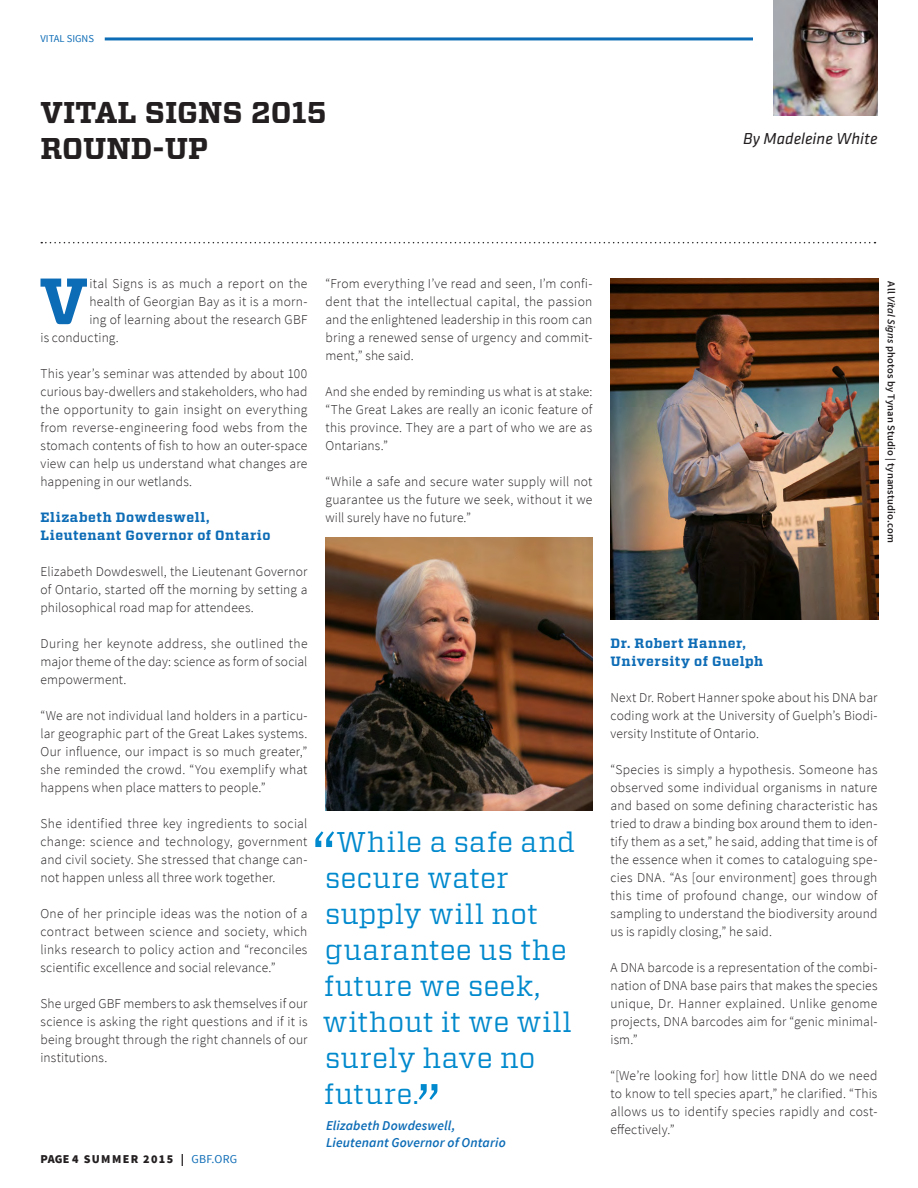
<style>
.page{position:relative;width:918px;height:1188px;background:#fff}
.page>*{position:absolute;margin:0;border:0;box-sizing:border-box;transform-origin:0 0}
.Paragraph_Style_1{font:700 64.95px "Vitesse";color:#0d6cb6}
.t1{font:60px "Vitesse";color:#0089cd}
.Headline_Sub{font:700 30px "Vitesse";color:#231f20}
.t2{font:28.5px/36px "Vitesse";letter-spacing:.015em;color:#0089cd}
.t3{font:italic 16.5px "Klavika";color:#231f20}
.Paragraph_Style_1-2{font:300 13.5px/18px "Source Sans Pro";letter-spacing:.015em;color:#231f20;text-align:justify}
.Paragraph_Style_1-3{font:700 13.5px/18px "Vitesse";letter-spacing:.045em;color:#0d6cb6}
.t4{font:italic 600 13.5px "Source Sans Pro";letter-spacing:.01em;color:#0d6cb6}
.t5{font:900 12px "Source Sans Pro";letter-spacing:.115em;color:#231f20}
.t6{font:600 10.5px "Source Sans Pro";letter-spacing:.02em;color:#231f20}
.t7{font:10.5px "Source Sans Pro";color:#0d6cb6}
.s1{font-size:60px}
.s2{font-weight:400;color:#0d6cb6}
.s3{font-style:italic}
</style>
<div class="page">
<hr style="left:105px;top:37px;width:648px;height:3px;background:#0d6cb6">
<svg style="left:41px;top:242px;width:834px;height:1px"></svg>
<img style="left:773px;top:0;width:105px;height:115px">
<img style="left:326px;top:538px;width:266px;height:272px">
<img style="left:610px;top:279px;width:268px;height:340px">
<p class="t7" style="left:40px;top:32px;width:55px">VITAL SIGNS</p>
<p class="Headline_Sub" style="left:40px;top:93px;width:288px">VITAL SIGNS 2015</p>
<p class="Headline_Sub" style="left:40px;top:129px;width:169px">ROUND-UP</p>
<p class="t3" style="left:743px;top:130px;width:136px">By Madeleine White</p>
<p class="Paragraph_Style_1-2" style="left:326px;top:275px;width:269px">“From everything I’ve read and seen, I’m confi&shy;dent that the intellectual capital, the passion and the enlightened leadership in this room can bring a renewed sense of urgency and commit&shy;ment,” she said.</p>
<p class="Paragraph_Style_1-2" style="left:326px;top:382px;width:269px">And she ended by reminding us what is at stake: “The Great Lakes are really an iconic feature of this province. They are a part of who we are as Ontarians.”</p>
<p class="Paragraph_Style_1-2" style="left:326px;top:472px;width:268px">“While a safe and secure water supply will not guarantee us the future we seek, without it we will surely have no future.”</p>
<p class="Paragraph_Style_1" style="left:39px;top:258px;width:50px">V</p>
<p class="Paragraph_Style_1-2" style="left:89px;top:275px;width:220px">ital Signs is as much a report on the</p>
<p class="Paragraph_Style_1-2" style="left:89px;top:293px;width:220px">health of Georgian Bay as it is a morn-</p>
<p class="Paragraph_Style_1-2" style="left:89px;top:311px;width:220px">ing of learning about the research GBF</p>
<p class="Paragraph_Style_1-2" style="left:41px;top:329px;width:80px">is conducting.</p>
<p class="Paragraph_Style_1-2" style="left:41px;top:365px;width:269px">This year’s seminar was attended by about 100 curious bay-dwellers and stakeholders, who had the opportunity to gain insight on everything from reverse-engineering food webs from the stomach contents of fish to how an outer-space view can help us understand what changes are happening in our wetlands.</p>
<p class="Paragraph_Style_1-3" style="left:41px;top:508px;width:170px">Elizabeth Dowdeswell,</p>
<p class="Paragraph_Style_1-3" style="left:41px;top:526px;width:232px">Lieutenant Governor of Ontario</p>
<p class="Paragraph_Style_1-2" style="left:41px;top:563px;width:268px">Elizabeth Dowdeswell, the Lieutenant Governor of Ontario, started off the morning by setting a philosophical road map for attendees.</p>
<p class="Paragraph_Style_1-2" style="left:41px;top:635px;width:269px">During her keynote address, she outlined the major theme of the day: science as form of social empowerment.</p>
<p class="Paragraph_Style_1-2" style="left:41px;top:707px;width:269px">“We are not individual land holders in a particu&shy;lar geographic part of the Great Lakes systems.<br>Our influence, our impact is so much greater,” she reminded the crowd. “You exemplify what happens when place matters to people.”</p>
<p class="Paragraph_Style_1-2" style="left:41px;top:815px;width:269px">She identified three key ingredients to social change: science and technology, government and civil society. She stressed that change can&shy;not happen unless all three work together.</p>
<p class="Paragraph_Style_1-2" style="left:41px;top:905px;width:269px">One of her principle ideas was the notion of a contract between science and society, which links research to policy action and “reconciles scientific excellence and social relevance.”</p>
<p class="Paragraph_Style_1-2" style="left:41px;top:995px;width:268px">She urged GBF members to ask themselves if our science is asking the right questions and if it is being brought through the right channels of our institutions.</p>
<p class="t2" style="left:323px;top:823px;width:254px;text-indent:-11px"><span class="s1">“</span>While a safe and secure water supply will not guarantee us the future we seek, without it we will surely have no future.</p>
<p class="t4" style="left:326px;top:1117px;width:131px">Elizabeth Dowdeswell,</p>
<p class="t1" style="left:417px;top:1064px;width:25px">”</p>
<p class="t4" style="left:326px;top:1135px;width:181px">Lieutenant Governor of Ontario</p>
<p class="t5" style="left:40px;top:1151px;width:198px">PAGE 4 SUMMER 2015 | <span class="s2">GBF.ORG</span></p>
<p class="t6" style="left:898px;top:281px;width:263px;rotate:90deg">All <span class="s3">Vital Signs</span> photos by Tynan Studio | tynanstudio.com</p>
<p class="Paragraph_Style_1-3" style="left:611px;top:634px;width:154px">Dr. Robert Hanner,<br>University of Guelph</p>
<p class="Paragraph_Style_1-2" style="left:611px;top:688px;width:269px">Next Dr. Robert Hanner spoke about his DNA bar coding work at the University of Guelph’s Biodi&shy;versity Institute of Ontario.</p>
<p class="Paragraph_Style_1-2" style="left:611px;top:760px;width:269px">“Species is simply a hypothesis. Someone has observed some individual organisms in nature and based on some defining characteristic has tried to draw a binding box around them to iden&shy;tify them as a set,” he said, adding that time is of the essence when it comes to cataloguing spe&shy;cies DNA. “As [our environment] goes through this time of profound change, our window of sampling to understand the biodiversity around us is rapidly closing,” he said.</p>
<p class="Paragraph_Style_1-2" style="left:611px;top:958px;width:269px">A DNA barcode is a representation of the combi&shy;nation of DNA base pairs that makes the species unique, Dr. Hanner explained. Unlike genome projects, DNA barcodes aim for “genic minimal&shy;ism.”</p>
<p class="Paragraph_Style_1-2" style="left:611px;top:1066px;width:269px">“[We’re looking for] how little DNA do we need to know to tell species apart,” he clarified. “This allows us to identify species rapidly and cost&shy;effectively.”</p>
</div>
